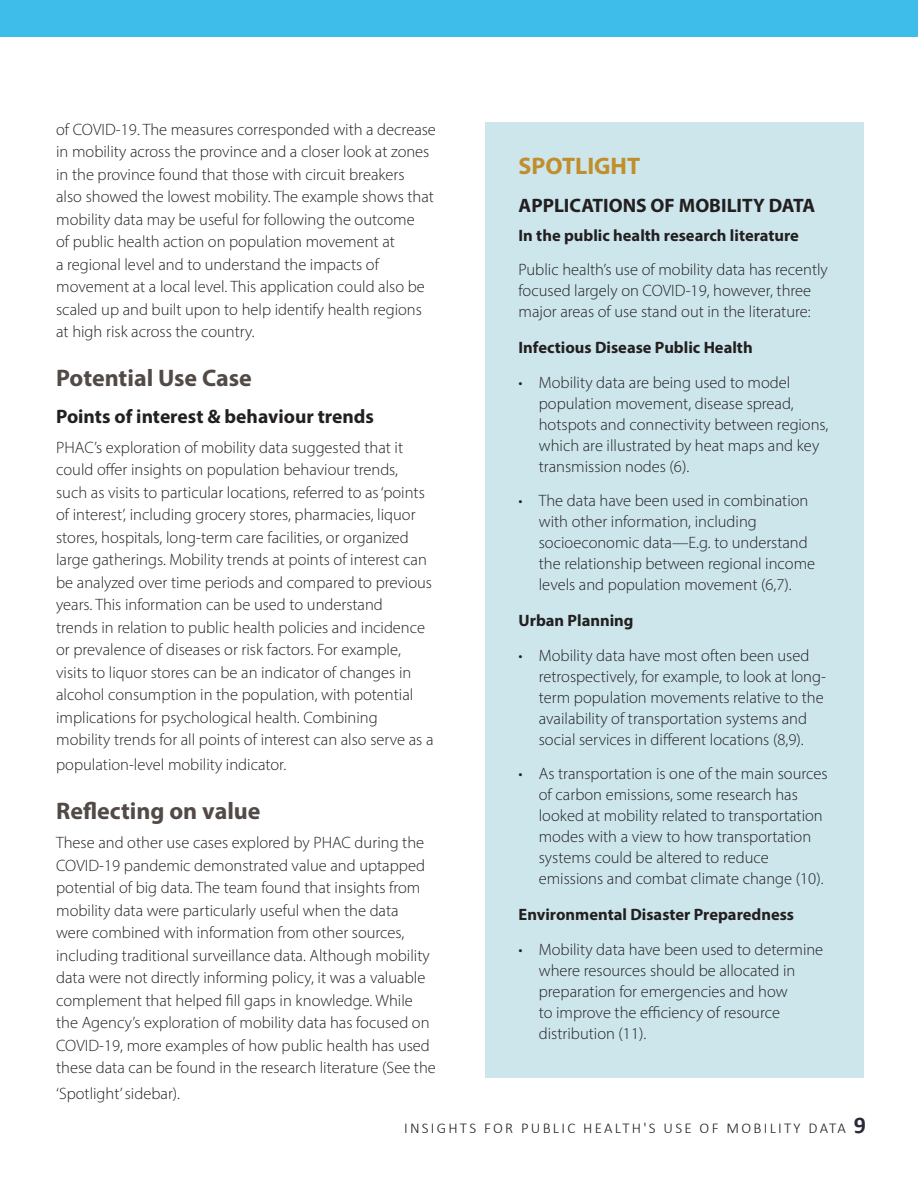
<style>
.page{position:relative;width:918px;height:1188px;background:#fff}
.page>*{position:absolute;margin:0;border:0;box-sizing:border-box;transform-origin:0 0}
.Subheading{font:700 24px "Myriad Pro";color:#524a47}
.Subheading-2{font:700 24px "Myriad Pro";color:#c08e2c}
.Sub_Sub_Heading{font:700 19.5px "Myriad Pro";color:#231f20}
.Normal_Text{font:300 16.5px/22.5px "Myriad Pro";color:#231f20}
.Spotlight_box_sans_s{font:300 16.5px/21px "Myriad Pro";color:#231f20}
.Normal_Text-2{font:700 16.5px "Myriad Pro";color:#231f20}
.t1{font:300 15px "Calibri";letter-spacing:.15em;color:#231f20}
.s1{font-weight:700;font-size:24px;color:#2d2837}
</style>
<div class="page">
<div style="left:0;top:0;width:918px;height:37px;background:#3ebdeb"></div>
<div style="left:485px;top:122px;width:378px;height:956px;background:#cce6ec"></div>
<p class="Normal_Text" style="left:56px;top:118px;width:381px">of COVID-19. The measures corresponded with a decrease in mobility across the province and a closer look at zones in the province found that those with circuit breakers<br>also showed the lowest mobility. The example shows that mobility data may be useful for following the outcome<br>of public health action on population movement at<br>a regional level and to understand the impacts of movement at a local level. This application could also be scaled up and built upon to help identify health regions at high risk across the country.</p>
<p class="Subheading" style="left:56px;top:362px;width:197px">Potential Use Case</p>
<p class="Sub_Sub_Heading" style="left:56px;top:404px;width:319px">Points of interest &amp; behaviour trends</p>
<p class="Normal_Text" style="left:56px;top:436px;width:379px">PHAC’s exploration of mobility data suggested that it could offer insights on population behaviour trends,<br>such as visits to particular locations, referred to as ‘points of interest’, including grocery stores, pharmacies, liquor stores, hospitals, long-term care facilities, or organized large gatherings. Mobility trends at points of interest can be analyzed over time periods and compared to previous years. This information can be used to understand<br>trends in relation to public health policies and incidence or prevalence of diseases or risk factors. For example, visits to liquor stores can be an indicator of changes in alcohol consumption in the population, with potential implications for psychological health. Combining mobility trends for all points of interest can also serve as a</p>
<p class="Normal_Text" style="left:56px;top:753px;width:232px">population-level mobility indicator.</p>
<p class="Subheading" style="left:56px;top:795px;width:206px">Reflecting on value</p>
<p class="Normal_Text" style="left:56px;top:831px;width:381px">These and other use cases explored by PHAC during the COVID-19 pandemic demonstrated value and uptapped potential of big data. The team found that insights from mobility data were particularly useful when the data<br>were combined with information from other sources, including traditional surveillance data. Although mobility data were not directly informing policy, it was a valuable complement that helped fill gaps in knowledge. While the Agency’s exploration of mobility data has focused on COVID-19, more examples of how public health has used these data can be found in the research literature (See the</p>
<p class="Normal_Text" style="left:56px;top:1082px;width:125px">‘Spotlight’ sidebar).</p>
<p class="Subheading-2" style="left:519px;top:150px;width:123px">SPOTLIGHT</p>
<p class="Sub_Sub_Heading" style="left:519px;top:192px;width:298px">APPLICATIONS OF MOBILITY DATA</p>
<p class="Normal_Text-2" style="left:519px;top:224px;width:282px">In the public health research literature</p>
<p class="Spotlight_box_sans_s" style="left:519px;top:259px;width:311px">Public health’s use of mobility data has recently focused largely on COVID-19, however, three major areas of use stand out in the literature:</p>
<p class="Normal_Text-2" style="left:519px;top:337px;width:236px">Infectious Disease Public Health</p>
<p class="Normal_Text" style="left:539px;top:372px;width:291px;line-height:21px;text-indent:-20px">• Mobility data are being used to model population movement, disease spread, hotspots and connectivity between regions, which are illustrated by heat maps and key transmission nodes (6).</p>
<p class="Normal_Text" style="left:539px;top:490px;width:278px;line-height:21px;text-indent:-20px">• The data have been used in combination with other information, including socioeconomic data—E.g. to understand the relationship between regional income levels and population movement (6,7).</p>
<p class="Normal_Text-2" style="left:519px;top:610px;width:117px">Urban Planning</p>
<p class="Normal_Text" style="left:539px;top:645px;width:289px;line-height:21px;text-indent:-20px">• Mobility data have most often been used retrospectively, for example, to look at long&shy;term population movements relative to the availability of transportation systems and social services in different locations (8,9).</p>
<p class="Normal_Text" style="left:539px;top:763px;width:290px;line-height:21px;text-indent:-20px">• As transportation is one of the main sources of carbon emissions, some research has looked at mobility related to transportation modes with a view to how transportation systems could be altered to reduce emissions and combat climate change (10).</p>
<p class="Normal_Text-2" style="left:519px;top:904px;width:277px">Environmental Disaster Preparedness</p>
<p class="Normal_Text" style="left:539px;top:939px;width:286px;line-height:21px;text-indent:-20px">• Mobility data have been used to determine where resources should be allocated in preparation for emergencies and how<br>to improve the efficiency of resource distribution (11).</p>
<p class="t1" style="left:404px;top:1119px;width:464px">INSIGHTS FOR PUBLIC HEALTH'S USE OF MOBILITY DATA <span class="s1">9</span></p>
</div>
